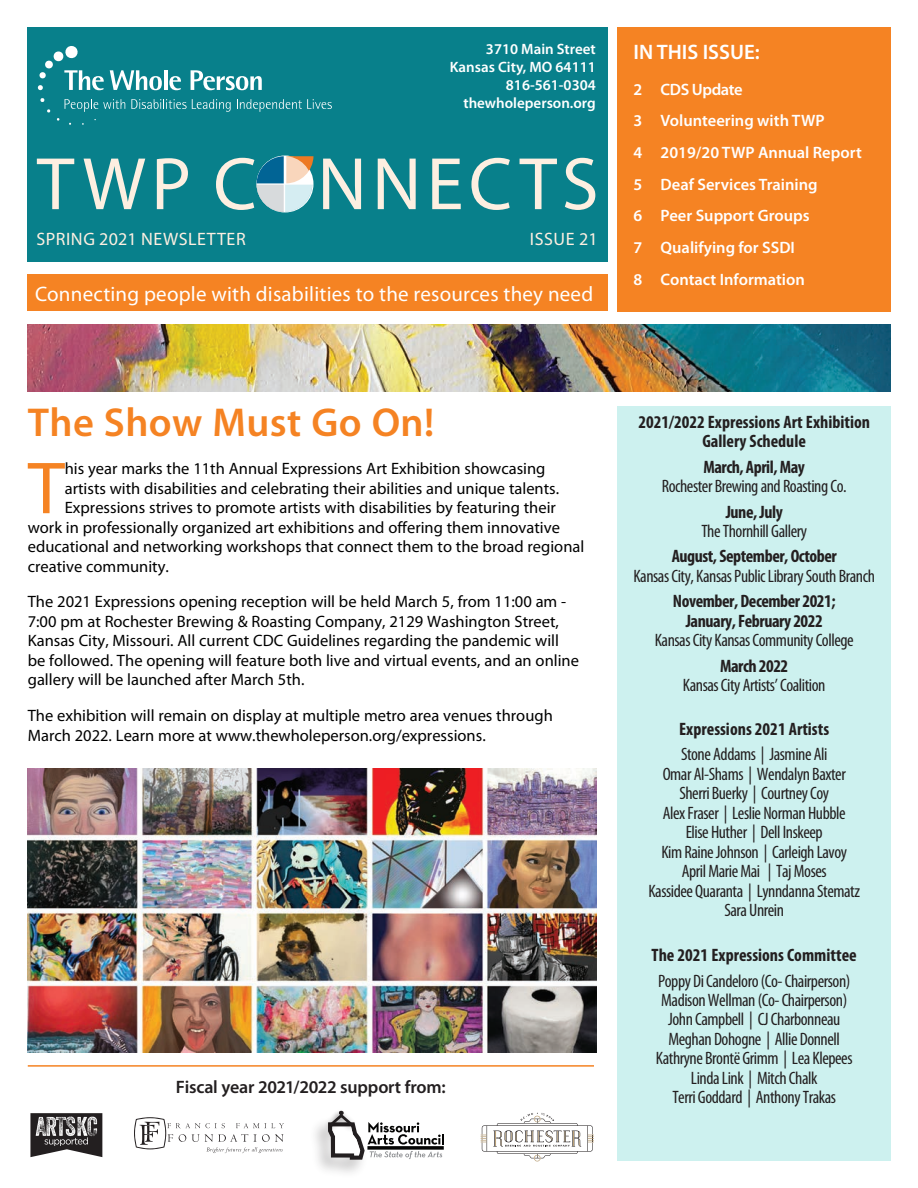
<style>
.page{position:relative;width:918px;height:1188px;background:#fff}
.page>*{position:absolute;margin:0;border:0;box-sizing:border-box;transform-origin:0 0}
.t1{font:75px "Myriad Pro";letter-spacing:.07em;color:#fdefe1}
.t2{font:74.4px "Myriad Pro";color:#f58323}
.Normal__Web{font:600 40.5px "Myriad Pro";letter-spacing:.01em;color:#f58323}
.t3{font:21px "Myriad Pro";letter-spacing:.01em;color:#fff}
.t4{font:600 21px "Myriad Pro";color:#fff}
.t5{font:condensed 18px "Myriad Pro";letter-spacing:-.025em;color:#231f20}
.t6{font:700 condensed 18px "Myriad Pro";letter-spacing:-.025em;color:#231f20}
.t7{font:700 condensed 18px "Myriad Pro";color:#231f20}
.HeadlineInterior{font:600 18px "Myriad Pro";letter-spacing:-.01em;color:#231f20}
.t8{font:18px "Myriad Pro";letter-spacing:.03em;color:#fdefe1}
.t9{font:16.5px/19.5px "Myriad Pro";color:#000}
.t10{font:600 16.5px "Myriad Pro";color:#fff}
.t11{font:600 16.5px "Myriad Pro";letter-spacing:-.025em;color:#fff}
.t12{font:600 15px "Myriad Pro";color:#fff}
</style>
<div class="page">
<div style="left:617px;top:27px;width:274px;height:284px;background:#f58323"></div>
<div style="left:27px;top:274px;width:581px;height:37px;background:#f58323"></div>
<div style="left:27px;top:27px;width:581px;height:234px;background:#08808b"></div>
<svg style="left:47px;top:109px;width:3px;height:4px"></svg>
<svg style="left:40px;top:98px;width:5px;height:4px"></svg>
<svg style="left:38px;top:46px;width:66px;height:44px"></svg>
<svg style="left:110px;top:70px;width:52px;height:20px"></svg>
<hr style="left:164px;top:70px;width:3px;height:20px;background:#fff">
<svg style="left:169px;top:76px;width:12px;height:14px"></svg>
<svg style="left:191px;top:70px;width:71px;height:20px"></svg>
<svg style="left:65px;top:99px;width:60px;height:13px"></svg>
<svg style="left:131px;top:99px;width:100px;height:13px"></svg>
<svg style="left:237px;top:99px;width:95px;height:13px"></svg>
<svg style="left:257px;top:156px;width:56px;height:56px;background:#9ab9bd"></svg>
<img style="left:27px;top:324px;width:864px;height:67px">
<div style="left:617px;top:406px;width:274px;height:755px;background:#cdf1ef"></div>
<svg style="left:134px;top:1117px;width:150px;height:36px"></svg>
<svg style="left:30px;top:1113px;width:72px;height:44px;background:#625f60"></svg>
<svg style="left:481px;top:1113px;width:113px;height:48px"></svg>
<svg style="left:326px;top:1110px;width:118px;height:50px"></svg>
<hr style="left:28px;top:1065px;width:566px;height:2px;background:#f58323">
<img style="left:28px;top:768px;width:568px;height:284px">
<p class="t12" style="left:486px;top:40px;width:111px">3710 Main Street</p>
<p class="t12" style="left:450px;top:58px;width:148px">Kansas City, MO 64111</p>
<p class="t12" style="left:506px;top:76px;width:91px">816-561-0304</p>
<p class="t12" style="left:463px;top:94px;width:134px">thewholeperson.org</p>
<p class="t1" style="left:37px;top:138px;width:563px">TWP CONNECTS</p>
<p class="t8" style="left:36px;top:228px;width:211px">SPRING 2021 NEWSLETTER</p>
<p class="t8" style="left:530px;top:228px;width:69px">ISSUE 21</p>
<p class="t3" style="left:35px;top:281px;width:560px">Connecting people with disabilities to the resources they need</p>
<p class="t4" style="left:634px;top:39px;width:128px">IN THIS ISSUE:</p>
<p class="t11" style="left:634px;top:79px;width:110px">2 CDS Update</p>
<p class="t10" style="left:634px;top:110px;width:193px">3 Volunteering with TWP</p>
<p class="t10" style="left:634px;top:142px;width:230px">4 2019/20 TWP Annual Report</p>
<p class="t10" style="left:634px;top:174px;width:185px">5 Deaf Services Training</p>
<p class="t10" style="left:634px;top:205px;width:178px">6 Peer Support Groups</p>
<p class="t10" style="left:634px;top:237px;width:163px">7 Qualifying for SSDI</p>
<p class="t10" style="left:634px;top:269px;width:173px">8 Contact Information</p>
<p class="Normal__Web" style="left:28px;top:397px;width:408px">The Show Must Go On!</p>
<p class="t7" style="left:638px;top:410px;width:233px">2021/2022 Expressions Art Exhibition</p>
<p class="t7" style="left:702px;top:430px;width:105px">Gallery Schedule</p>
<p class="t6" style="left:703px;top:455px;width:103px">March, April, May</p>
<p class="t5" style="left:662px;top:475px;width:186px">Rochester Brewing and Roasting Co.</p>
<p class="t6" style="left:726px;top:500px;width:59px">June, July</p>
<p class="t5" style="left:701px;top:520px;width:107px">The Thornhill Gallery</p>
<p class="t6" style="left:672px;top:545px;width:167px">August, September, October</p>
<p class="t5" style="left:633px;top:565px;width:243px">Kansas City, Kansas Public Library South Branch</p>
<p class="t6" style="left:673px;top:590px;width:164px">November, December 2021;</p>
<p class="t6" style="left:686px;top:610px;width:138px">January, February 2022</p>
<p class="t5" style="left:655px;top:630px;width:200px">Kansas City Kansas Community College</p>
<p class="t6" style="left:720px;top:655px;width:70px">March 2022</p>
<p class="t5" style="left:683px;top:674px;width:144px">Kansas City Artists’ Coalition</p>
<p class="t7" style="left:679px;top:717px;width:151px">Expressions 2021 Artists</p>
<p class="t5" style="left:681px;top:743px;width:148px">Stone Addams | Jasmine Ali</p>
<p class="t5" style="left:663px;top:763px;width:185px">Omar Al-Shams | Wendalyn Baxter</p>
<p class="t5" style="left:679px;top:782px;width:151px">Sherri Buerky | Courtney Coy</p>
<p class="t5" style="left:663px;top:802px;width:184px">Alex Fraser | Leslie Norman Hubble</p>
<p class="t5" style="left:686px;top:821px;width:139px">Elise Huther | Dell Inskeep</p>
<p class="t5" style="left:661px;top:841px;width:187px">Kim Raine Johnson | Carleigh Lavoy</p>
<p class="t5" style="left:682px;top:860px;width:146px">April Marie Mai | Taj Moses</p>
<p class="t5" style="left:648px;top:880px;width:213px">Kassidee Quaranta | Lynndanna Stematz</p>
<p class="t5" style="left:724px;top:899px;width:61px">Sara Unrein</p>
<p class="t7" style="left:652px;top:944px;width:207px">The 2021 Expressions Committee</p>
<p class="t5" style="left:658px;top:970px;width:194px">Poppy Di Candeloro (Co- Chairperson)</p>
<p class="t5" style="left:661px;top:989px;width:187px">Madison Wellman (Co- Chairperson)</p>
<p class="t5" style="left:668px;top:1009px;width:174px">John Campbell | CJ Charbonneau</p>
<p class="t5" style="left:668px;top:1028px;width:173px">Meghan Dohogne | Allie Donnell</p>
<p class="t5" style="left:656px;top:1048px;width:198px">Kathryne Brontë Grimm | Lea Klepees</p>
<p class="t5" style="left:691px;top:1067px;width:128px">Linda Link | Mitch Chalk</p>
<p class="t5" style="left:672px;top:1087px;width:165px">Terri Goddard | Anthony Trakas</p>
<p class="t2" style="left:28px;top:442px;width:38px">T</p>
<p class="t9" style="left:65px;top:459px;width:482px">his year marks the 11th Annual Expressions Art Exhibition showcasing</p>
<p class="t9" style="left:65px;top:478px;width:496px">artists with disabilities and celebrating their abilities and unique talents.</p>
<p class="t9" style="left:65px;top:498px;width:493px">Expressions strives to promote artists with disabilities by featuring their</p>
<p class="t9" style="left:28px;top:517px;width:534px">work in professionally organized art exhibitions and offering them innovative</p>
<p class="t9" style="left:28px;top:537px;width:558px">educational and networking workshops that connect them to the broad regional</p>
<p class="t9" style="left:28px;top:556px;width:143px">creative community.</p>
<p class="t9" style="left:28px;top:592px;width:553px">The 2021 Expressions opening reception will be held March 5, from 11:00 am - 7:00 pm at Rochester Brewing &amp; Roasting Company, 2129 Washington Street, Kansas City, Missouri. All current CDC Guidelines regarding the pandemic will be followed. The opening will feature both live and virtual events, and an online gallery will be launched after March 5th.</p>
<p class="t9" style="left:28px;top:706px;width:527px">The exhibition will remain on display at multiple metro area venues through<br>March 2022. Learn more at www.thewholeperson.org/expressions.</p>
<p class="HeadlineInterior" style="left:176px;top:1075px;width:271px">Fiscal year 2021/2022 support from:</p>
</div>
